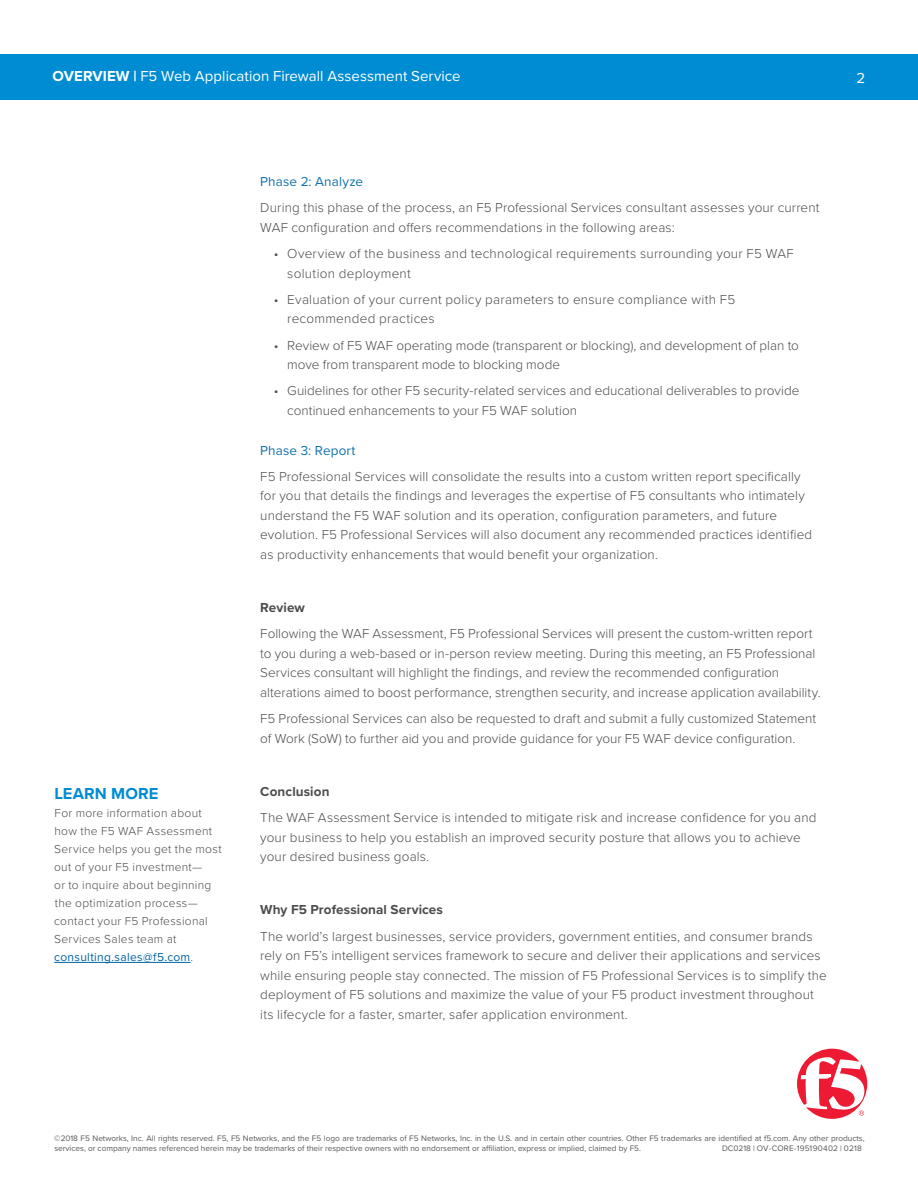
<style>
.page{position:relative;width:918px;height:1188px;background:#fff}
.page>*{position:absolute;margin:0;border:0;box-sizing:border-box;transform-origin:0 0}
.KB_Title{font:700 16.5px "Proxima Nova";letter-spacing:.005em;color:#008cd2}
.t1{font:15px "Proxima Nova";color:#fff}
.Body{font:300 13.5px/19.5px "Proxima Nova";letter-spacing:.01em;color:#4b4c4d}
.Section_Title{font:700 13.5px "Proxima Nova";letter-spacing:.005em;color:#4b4c4d}
.Sub_Section_Title{font:13.5px "Proxima Nova";letter-spacing:.01em;color:#1071af}
.KB_Body{font:300 12px/18px "Proxima Nova";letter-spacing:.025em;color:#4b4c4d}
.t2{font:8.25px/10.5px "Proxima Nova";color:#57585a}
.t3{font:8.25px "Proxima Nova";letter-spacing:.02em;color:#57585a}
.s1{font-weight:700}
.s2{font-weight:400;color:#0063a4}
</style>
<div class="page">
<div style="left:0;top:54px;width:918px;height:45px;background:#008cd2"></div>
<svg style="left:797px;top:1049px;width:70px;height:70px"></svg>
<hr style="left:54px;top:962px;width:137px;height:1px;background:#0063a4">
<p class="t1" style="left:53px;top:65px;width:410px"><span class="s1">OVERVIEW |</span> F5 Web Application Firewall Assessment Service</p>
<p class="t1" style="left:857px;top:66px;width:10px">2</p>
<p class="Sub_Section_Title" style="left:260px;top:172px;width:104px">Phase 2: Analyze</p>
<p class="Body" style="left:260px;top:197px;width:561px">During this phase of the process, an F5 Professional Services consultant assesses your current<br>WAF configuration and offers recommendations in the following areas:</p>
<p class="Body" style="left:287px;top:243px;width:508px;text-indent:-14px">• Overview of the business and technological requirements surrounding your F5 WAF solution deployment</p>
<p class="Body" style="left:287px;top:289px;width:450px;text-indent:-14px">• Evaluation of your current policy parameters to ensure compliance with F5 recommended practices</p>
<p class="Body" style="left:287px;top:335px;width:513px;text-indent:-14px">• Review of F5 WAF operating mode (transparent or blocking), and development of plan to move from transparent mode to blocking mode</p>
<p class="Body" style="left:287px;top:380px;width:514px;text-indent:-14px">• Guidelines for other F5 security-related services and educational deliverables to provide continued enhancements to your F5 WAF solution</p>
<p class="Sub_Section_Title" style="left:260px;top:440px;width:97px">Phase 3: Report</p>
<p class="Body" style="left:260px;top:466px;width:553px">F5 Professional Services will consolidate the results into a custom written report specifically for you that details the findings and leverages the expertise of F5 consultants who intimately understand the F5 WAF solution and its operation, configuration parameters, and future evolution. F5 Professional Services will also document any recommended practices identified as productivity enhancements that would benefit your organization.</p>
<p class="KB_Title" style="left:54px;top:781px;width:106px">LEARN MORE</p>
<p class="KB_Body" style="left:54px;top:803px;width:169px">For more information about how the F5 WAF Assessment<br>Service helps you get the most out of your F5 investment—<br>or to inquire about beginning the optimization process— contact your F5 Professional<br>Services Sales team at <span class="s2">consulting.sales@f5.com</span>.</p>
<p class="Section_Title" style="left:260px;top:598px;width:46px">Review</p>
<p class="Body" style="left:260px;top:623px;width:562px">Following the WAF Assessment, F5 Professional Services will present the custom-written report to you during a web-based or in-person review meeting. During this meeting, an F5 Professional Services consultant will highlight the findings, and review the recommended configuration alterations aimed to boost performance, strengthen security, and increase application availability.</p>
<p class="Body" style="left:260px;top:708px;width:558px">F5 Professional Services can also be requested to draft and submit a fully customized Statement of Work (SoW) to further aid you and provide guidance for your F5 WAF device configuration.</p>
<p class="Section_Title" style="left:260px;top:781px;width:71px">Conclusion</p>
<p class="Body" style="left:260px;top:807px;width:558px">The WAF Assessment Service is intended to mitigate risk and increase confidence for you and your business to help you establish an improved security posture that allows you to achieve your desired business goals.</p>
<p class="Section_Title" style="left:260px;top:900px;width:184px">Why F5 Professional Services</p>
<p class="Body" style="left:260px;top:926px;width:568px">The world’s largest businesses, service providers, government entities, and consumer brands rely on F5’s intelligent services framework to secure and deliver their applications and services while ensuring people stay connected. The mission of F5 Professional Services is to simplify the deployment of F5 solutions and maximize the value of your F5 product investment throughout its lifecycle for a faster, smarter, safer application environment.</p>
<p class="t2" style="left:54px;top:1132px;width:812px">©2018 F5 Networks, Inc. All rights reserved. F5, F5 Networks, and the F5 logo are trademarks of F5 Networks, Inc. in the U.S. and in certain other countries. Other F5 trademarks are identified at f5.com. Any other products, services, or company names referenced herein may be trademarks of their respective owners with no endorsement or affiliation, express or implied, claimed by F5.</p>
<p class="t3" style="left:722px;top:1142px;width:141px">DC0218 | OV-CORE-195190402 | 0218</p>
</div>
